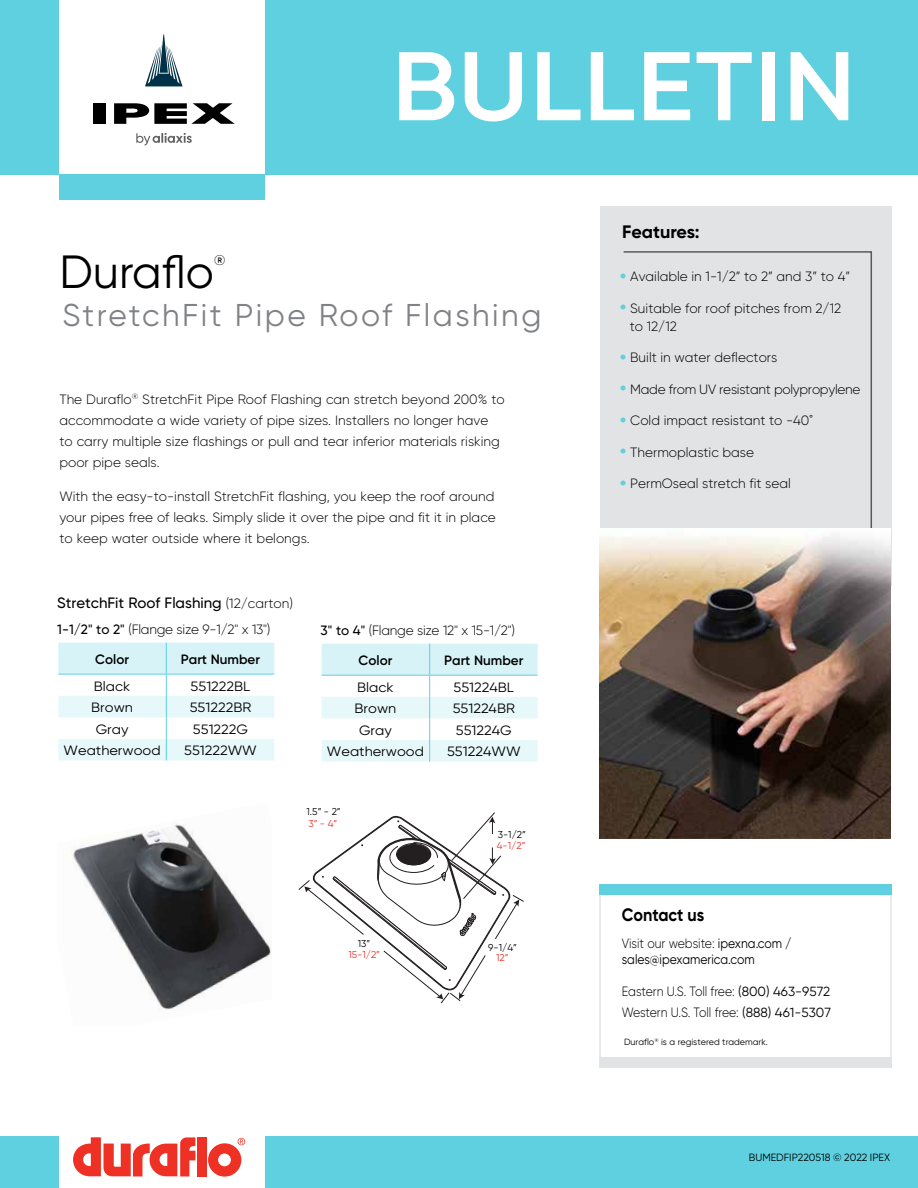
<style>
.page{position:relative;width:918px;height:1188px;background:#fff}
.page>*{position:absolute;margin:0;border:0;box-sizing:border-box;transform-origin:0 0}
.t1{font:600 97.2px "Gilroy";letter-spacing:.01em;color:#fff;scale:1.11 1}
.t2{font:46.5px "Gilroy";color:#000}
.t3{font:31.5px "Gilroy";letter-spacing:.08em;color:#808285}
.t4{font:700 18px "Gilroy";color:#000}
.t5{font:700 18px "Gilroy";color:#000;scale:.9 1}
.t6{font:500 15px "Gilroy";color:#000}
.t7{font:13.95px "Gilroy";color:#000}
.t8{font:300 13.5px/21px "Gilroy";color:#000}
.t9{font:13.5px "Gilroy";color:#000;scale:1.08 1}
.t10{font:300 13.5px "Gilroy";letter-spacing:-.02em;color:#000}
.t11{font:300 13.5px/21px "Gilroy";color:#000;scale:.9 1}
.t12{font:13.5px/16.2px "Gilroy";color:#000;scale:.9 1}
.t13{font:600 13.5px "Gilroy";color:#000}
.t14{font:10.5px "Gilroy";color:#000}
.t15{font:10.05px "Gilroy";color:#010202}
.t16{font:10.05px "Gilroy";color:#ee3124}
.t17{font:9px "Gilroy";color:#000}
.s1{font-weight:300;font-size:13.5px}
.s2{font-weight:500}
.s3{font-size:28.5px;color:#5fd0df}
.s4{font-weight:300}
.s5{font-weight:400;font-size:13.2px}
</style>
<div class="page">
<div style="left:600px;top:206px;width:291px;height:379px;background:#e2e3e4"></div>
<svg style="left:623px;top:251px;width:249px;height:277px"></svg>
<div style="left:0;top:1136px;width:918px;height:52px;background:#5fd0df"></div>
<div style="left:0;top:0;width:918px;height:174px;background:#5fd0df"></div>
<div style="left:59px;top:0;width:206px;height:193px;background:#fff"></div>
<div style="left:93px;top:103px;width:13px;height:21px;background:#000"></div>
<svg style="left:114px;top:103px;width:121px;height:21px"></svg>
<svg style="left:145px;top:34px;width:38px;height:52px"></svg>
<svg style="left:136px;top:133px;width:56px;height:13px"></svg>
<div style="left:59px;top:1132px;width:206px;height:56px;background:#fff"></div>
<div style="left:59px;top:174px;width:206px;height:26px;background:#5fd0df"></div>
<div style="left:198px;top:1137px;width:9px;height:39px;background:#ee3124"></div>
<svg style="left:73px;top:1137px;width:122px;height:39px"></svg>
<svg style="left:208px;top:1138px;width:37px;height:39px"></svg>
<hr style="left:599px;top:885px;width:2px;height:183px;background:#e2e3e4">
<hr style="left:890px;top:885px;width:2px;height:183px;background:#e2e3e4">
<div style="left:599px;top:885px;width:293px;height:10px;background:#5fd0df"></div>
<div style="left:599px;top:1057px;width:293px;height:11px;background:#e2e3e4"></div>
<svg style="left:58px;top:643px;width:216px;height:118px"></svg>
<svg style="left:322px;top:644px;width:216px;height:118px"></svg>
<svg style="left:298px;top:812px;width:226px;height:192px"></svg>
<img style="left:73px;top:823px;width:198px;height:187px">
<img style="left:599px;top:528px;width:292px;height:310px">
<h1 class="t1" style="left:392px;top:26px;width:420px">BULLETIN</h1>
<h2 class="t2" style="left:59px;top:243px;width:156px">Duraflo</h2>
<p class="t7" style="left:214px;top:251px;width:13px">®</p>
<h3 class="t3" style="left:62px;top:295px;width:481px">StretchFit Pipe Roof Flashing</h3>
<p class="t8" style="left:59px;top:389px;width:447px">The Duraflo<sup>®</sup> StretchFit Pipe Roof Flashing can stretch beyond 200% to accommodate a wide variety of pipe sizes. Installers no longer have to carry multiple size flashings or pull and tear inferior materials risking poor pipe seals.</p>
<p class="t8" style="left:59px;top:486px;width:438px;text-align:justify">With the easy-to-install StretchFit flashing, you keep the roof around your pipes free of leaks. Simply slide it over the pipe and fit it in place to keep water outside where it belongs.</p>
<p class="t6" style="left:57px;top:594px;width:237px">StretchFit Roof Flashing <span class="s1">(12/carton)</span></p>
<p class="t10" style="left:57px;top:621px;width:215px"><span class="s2">1-1/2" to 2"</span> (Flange size 9-1/2" x 13")</p>
<p class="t10" style="left:321px;top:622px;width:196px"><span class="s2">3" to 4"</span> (Flange size 12" x 15-1/2")</p>
<p class="t13" style="left:95px;top:650px;width:35px">Color</p>
<p class="t13" style="left:181px;top:650px;width:81px">Part Number</p>
<p class="t9" style="left:94px;top:678px;width:35px">Black</p>
<p class="t9" style="left:191px;top:678px;width:57px">551222BL</p>
<p class="t9" style="left:91px;top:699px;width:40px">Brown</p>
<p class="t9" style="left:190px;top:699px;width:58px">551222BR</p>
<p class="t9" style="left:96px;top:721px;width:32px">Gray</p>
<p class="t9" style="left:193px;top:721px;width:52px">551222G</p>
<p class="t9" style="left:64px;top:742px;width:91px">Weatherwood</p>
<p class="t9" style="left:184px;top:742px;width:69px">551222WW</p>
<p class="t13" style="left:359px;top:652px;width:35px">Color</p>
<p class="t13" style="left:444px;top:652px;width:81px">Part Number</p>
<p class="t9" style="left:357px;top:679px;width:35px">Black</p>
<p class="t9" style="left:454px;top:679px;width:58px">551224BL</p>
<p class="t9" style="left:355px;top:700px;width:40px">Brown</p>
<p class="t9" style="left:453px;top:700px;width:59px">551224BR</p>
<p class="t9" style="left:359px;top:722px;width:32px">Gray</p>
<p class="t9" style="left:456px;top:722px;width:53px">551224G</p>
<p class="t9" style="left:327px;top:743px;width:91px">Weatherwood</p>
<p class="t9" style="left:447px;top:743px;width:69px">551224WW</p>
<p class="t15" style="left:307px;top:805px;width:36px">1.5” - 2”</p>
<p class="t16" style="left:308px;top:817px;width:30px">3” - 4”</p>
<p class="t15" style="left:358px;top:938px;width:14px">13”</p>
<p class="t16" style="left:348px;top:949px;width:33px">15-1/2”</p>
<p class="t15" style="left:498px;top:829px;width:30px">3-1/2”</p>
<p class="t16" style="left:497px;top:840px;width:30px">4-1/2”</p>
<p class="t15" style="left:488px;top:941px;width:30px">9-1/4”</p>
<p class="t16" style="left:496px;top:952px;width:14px">12”</p>
<h3 class="t4" style="left:622px;top:220px;width:79px">Features:</h3>
<p class="t8" style="left:619px;top:266px;width:233px"><span class="s3">•</span> Available in 1-1/2” to 2” and 3” to 4”</p>
<p class="t8" style="left:630px;top:299px;width:213px;line-height:18px;text-indent:-11px"><span class="s3">•</span> Suitable for roof pitches from 2/12 to 12/12</p>
<p class="t8" style="left:619px;top:347px;width:160px"><span class="s3">•</span> Built in water deflectors</p>
<p class="t10" style="left:619px;top:381px;width:243px"><span class="s3">•</span> Made from UV resistant polypropylene</p>
<p class="t8" style="left:619px;top:410px;width:195px"><span class="s3">•</span> Cold impact resistant to -40˚</p>
<p class="t8" style="left:619px;top:442px;width:137px"><span class="s3">•</span> Thermoplastic base</p>
<p class="t8" style="left:619px;top:473px;width:173px"><span class="s3">•</span> PermOseal stretch fit seal</p>
<h3 class="t5" style="left:622px;top:903px;width:93px">Contact us</h3>
<p class="t12" style="left:622px;top:935px;width:190px"><span class="s4">Visit our website:</span> ipexna.com / sales@ipexamerica.com</p>
<p class="t11" style="left:622px;top:980px;width:234px">Eastern U.S. Toll free: <span class="s5">(800) 463-9572<br></span>Western U.S. Toll free: <span class="s5">(888) 461-5307</span></p>
<p class="t17" style="left:624px;top:1036px;width:145px">Duraflo<sup>®</sup> is a registered trademark.</p>
<p class="t14" style="left:749px;top:1151px;width:143px">BUMEDFIP220518 © 2022 IPEX</p>
</div>
